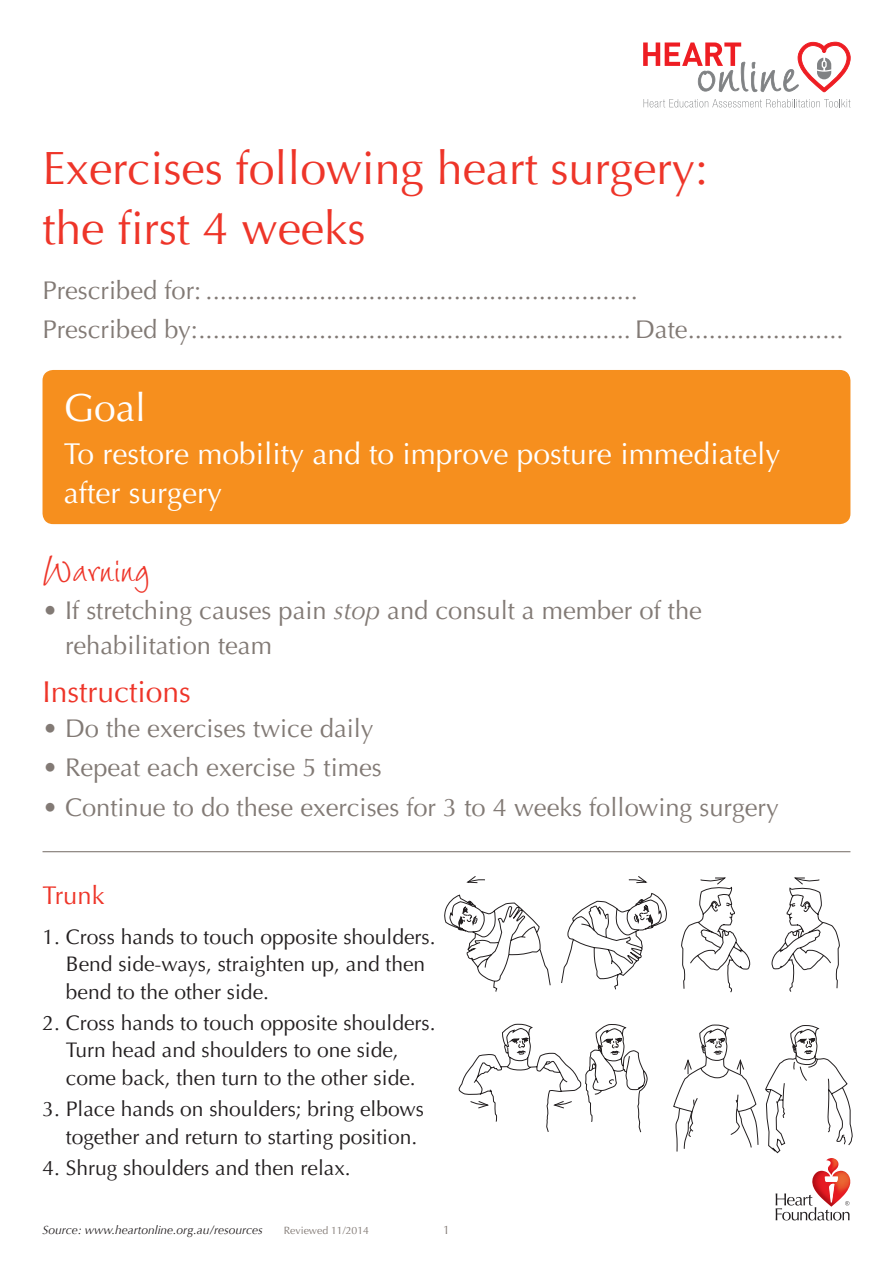
<style>
.page{position:relative;width:893px;height:1263px;background:#fff}
.page>*{position:absolute;margin:0;border:0;box-sizing:border-box;transform-origin:0 0}
._1__Headline{font:46.5px/60.4px "Optima LT";color:#ee3529}
._3__Script_pull_out{font:42px "LT Wiesbaden Swing";color:#ee3529}
._2__Goal_heading{font:39px "Optima LT";color:#fff}
._2__Goal_text{font:30px/39px "Optima LT";color:#fff}
._2__Goal_text-2{font:30px "Optima LT";color:#ee3529}
._4__Important_points{font:25.5px/35.1px "Optima LT";color:#827a75}
._5__Patient_subheadi{font:25.5px "Optima LT";color:#ee3529}
._6__Patient_body_cop{font:21px/27.3px "Optima LT";color:#231f20}
.t1{font:italic 12px "Optima LT";color:#231f20}
.t2{font:12px "Optima LT";color:#827a75}
.t3{font:10.5px "Optima LT";color:#827a75}
.s1{font-style:italic}
</style>
<div class="page">
<svg style="left:644px;top:99px;width:206px;height:8px"></svg>
<svg style="left:643px;top:42px;width:208px;height:50px"></svg>
<img style="left:813px;top:1158px;width:38px;height:47px">
<svg style="left:776px;top:1177px;width:73px;height:43px"></svg>
<svg style="left:765px;top:1025px;width:88px;height:128px"></svg>
<svg style="left:444px;top:895px;width:107px;height:97px"></svg>
<svg style="left:561px;top:893px;width:106px;height:97px"></svg>
<div style="left:43px;top:370px;width:807px;height:154px;background:#f68f1e;border-radius:11px"></div>
<hr style="left:43px;top:851px;width:807px;height:1px;background:#827a75">
<svg style="left:673px;top:1025px;width:85px;height:127px"></svg>
<svg style="left:459px;top:1024px;width:189px;height:109px"></svg>
<svg style="left:681px;top:877px;width:69px;height:116px"></svg>
<svg style="left:772px;top:877px;width:68px;height:115px"></svg>
<svg style="left:466px;top:876px;width:19px;height:7px"></svg>
<svg style="left:628px;top:876px;width:20px;height:7px"></svg>
<p class="_1__Headline" style="left:43px;top:139px;width:667px">Exercises following heart surgery: the first 4 weeks</p>
<p class="_4__Important_points" style="left:43px;top:273px;width:597px">Prescribed for: .............................................................</p>
<p class="_4__Important_points" style="left:43px;top:312px;width:803px">Prescribed by:............................................................. Date......................</p>
<p class="_2__Goal_heading" style="left:64px;top:385px;width:84px">Goal</p>
<p class="_2__Goal_text" style="left:64px;top:435px;width:718px">To restore mobility and to improve posture immediately after surgery</p>
<p class="_3__Script_pull_out" style="left:43px;top:541px;width:109px">Warning</p>
<p class="_4__Important_points" style="left:65px;top:593px;width:638px;text-indent:-23px">• If stretching causes pain <span class="s1">stop</span> and consult a member of the rehabilitation team</p>
<p class="_2__Goal_text-2" style="left:43px;top:674px;width:150px">Instructions</p>
<p class="_4__Important_points" style="left:43px;top:711px;width:333px">• Do the exercises twice daily</p>
<p class="_4__Important_points" style="left:43px;top:751px;width:341px">• Repeat each exercise 5 times</p>
<p class="_4__Important_points" style="left:43px;top:790px;width:738px">• Continue to do these exercises for 3 to 4 weeks following surgery</p>
<p class="_5__Patient_subheadi" style="left:43px;top:880px;width:63px">Trunk</p>
<p class="_6__Patient_body_cop" style="left:66px;top:923px;width:371px;text-indent:-23px">1. Cross hands to touch opposite shoulders.<br>Bend side-ways, straighten up, and then bend to the other side.</p>
<p class="_6__Patient_body_cop" style="left:66px;top:1010px;width:371px;text-indent:-23px">2. Cross hands to touch opposite shoulders.<br>Turn head and shoulders to one side, come back, then turn to the other side.</p>
<p class="_6__Patient_body_cop" style="left:66px;top:1096px;width:360px;text-indent:-23px">3. Place hands on shoulders; bring elbows together and return to starting position.</p>
<p class="_6__Patient_body_cop" style="left:43px;top:1155px;width:310px">4. Shrug shoulders and then relax.</p>
<p class="t1" style="left:43px;top:1223px;width:222px">Source: www.heartonline.org.au/resources</p>
<p class="t3" style="left:284px;top:1224px;width:87px">Reviewed 11/2014</p>
<p class="t2" style="left:443px;top:1223px;width:8px">1</p>
</div>
